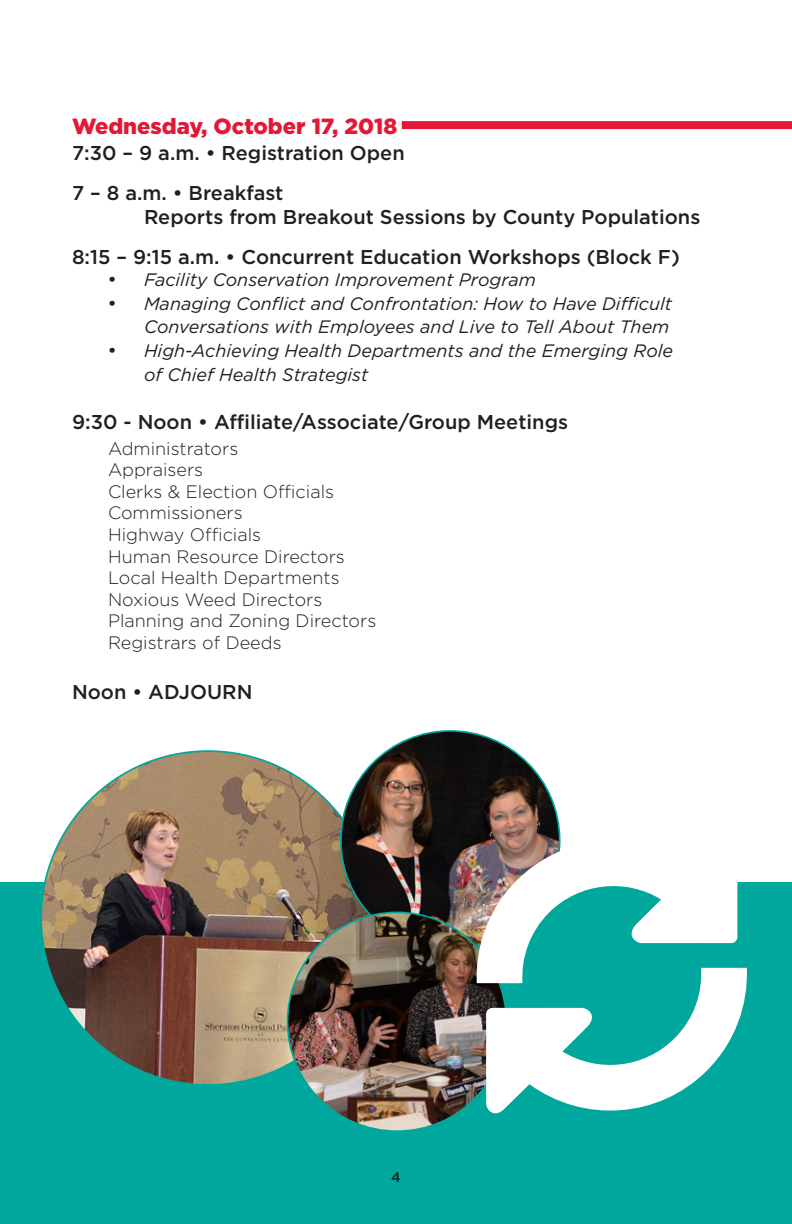
<style>
.page{position:relative;width:792px;height:1224px;background:#fff}
.page>*{position:absolute;margin:0;border:0;box-sizing:border-box;transform-origin:0 0}
.List_Paragraph{font:900 22px "Gotham";color:#e31837}
.List_Paragraph-2{font:500 20px/24px "Gotham";color:#231f20}
.t1{font:italic 18px/23.6px "Gotham";color:#231f20;text-align:right}
.List_Paragraph-3{font:300 18px "Gotham";color:#231f20}
.t2{font:500 14px "Gotham";color:#231f20}
</style>
<div class="page">
<div style="left:0;top:883px;width:792px;height:341px;background:#00a79d"></div>
<div style="left:402px;top:121px;width:390px;height:8px;background:#e31837"></div>
<img style="left:41px;top:751px;width:334px;height:334px;border-radius:167px">
<img style="left:341px;top:731px;width:219px;height:219px;border-radius:109px">
<img style="left:288px;top:912px;width:218px;height:219px;border-radius:109px">
<svg style="left:475px;top:828px;width:263px;height:155px;fill:#fff"></svg>
<svg style="left:486px;top:968px;width:261px;height:146px"></svg>
<p class="List_Paragraph" style="left:72px;top:114px;width:327px">Wednesday, October 17, 2018</p>
<p class="List_Paragraph-2" style="left:72px;top:141px;width:334px">7:30 – 9 a.m. • Registration Open</p>
<p class="List_Paragraph-2" style="left:144px;top:181px;width:558px;text-indent:-72px">7 – 8 a.m. • Breakfast<br>Reports from Breakout Sessions by County Populations</p>
<p class="List_Paragraph-2" style="left:72px;top:245px;width:609px">8:15 – 9:15 a.m. • Concurrent Education Workshops (Block F)</p>
<p class="t1" style="left:108px;top:268px;width:429px">• Facility Conservation Improvement Program</p>
<p class="t1" style="left:108px;top:292px;width:566px">• Managing Conflict and Confrontation: How to Have Difficult<br>Conversations with Employees and Live to Tell About Them</p>
<p class="t1" style="left:144px;top:339px;width:531px;text-align:left;text-indent:-36px">• High-Achieving Health Departments and the Emerging Role of Chief Health Strategist</p>
<p class="List_Paragraph-2" style="left:72px;top:409px;width:498px">9:30 - Noon • Affiliate/Associate/Group Meetings</p>
<p class="List_Paragraph-3" style="left:108px;top:438px;width:132px">Administrators</p>
<p class="List_Paragraph-3" style="left:108px;top:460px;width:97px">Appraisers</p>
<p class="List_Paragraph-3" style="left:108px;top:482px;width:228px">Clerks &amp; Election Officials</p>
<p class="List_Paragraph-3" style="left:108px;top:503px;width:136px">Commissioners</p>
<p class="List_Paragraph-3" style="left:108px;top:525px;width:155px">Highway Officials</p>
<p class="List_Paragraph-3" style="left:108px;top:546px;width:238px">Human Resource Directors</p>
<p class="List_Paragraph-3" style="left:108px;top:568px;width:233px">Local Health Departments</p>
<p class="List_Paragraph-3" style="left:108px;top:590px;width:216px">Noxious Weed Directors</p>
<p class="List_Paragraph-3" style="left:108px;top:611px;width:270px">Planning and Zoning Directors</p>
<p class="List_Paragraph-3" style="left:108px;top:633px;width:175px">Registrars of Deeds</p>
<p class="List_Paragraph-2" style="left:72px;top:680px;width:182px">Noon • ADJOURN</p>
<p class="t2" style="left:391px;top:1170px;width:11px">4</p>
</div>
